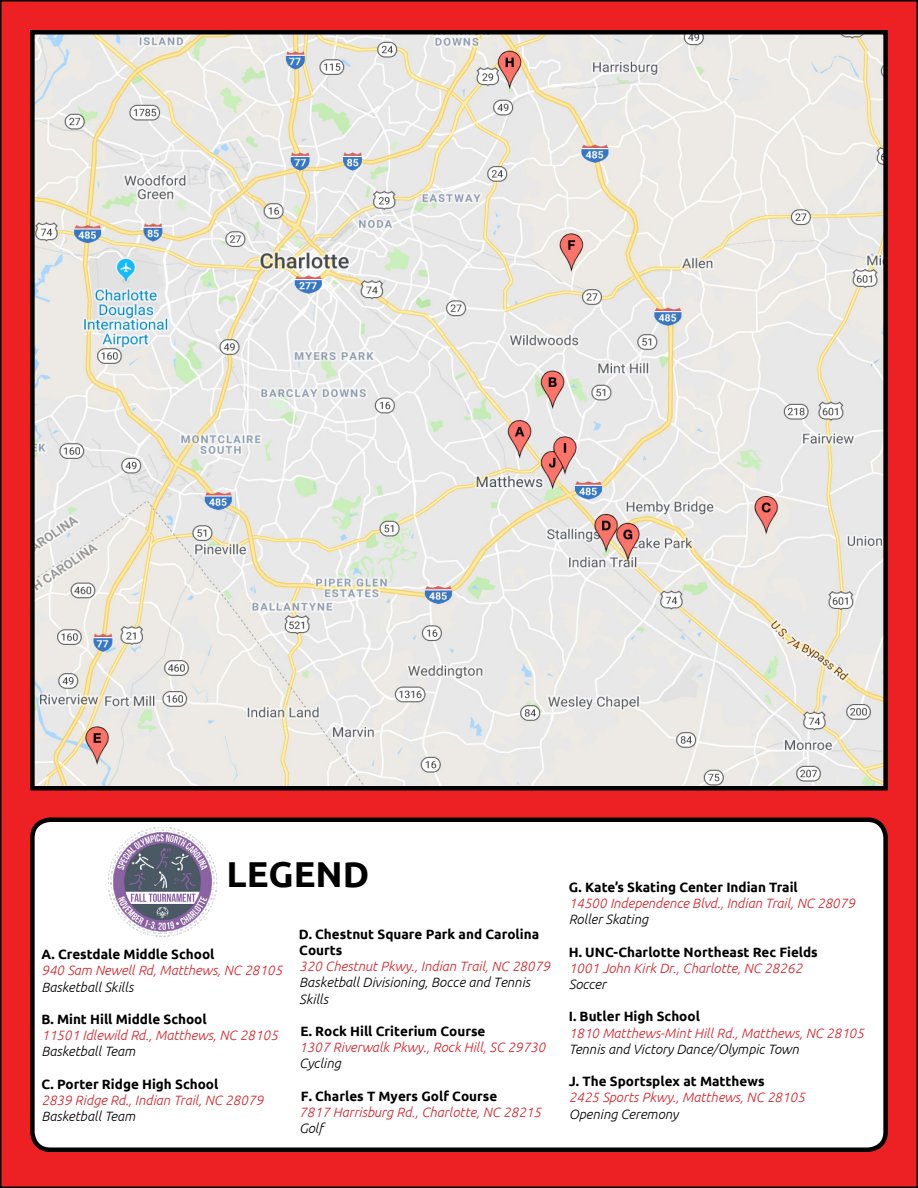
<style>
.page{position:relative;width:918px;height:1188px;background:#fff}
.page>*{position:absolute;margin:0;border:0;box-sizing:border-box;transform-origin:0 0}
.t1{font:700 36px "Ubuntu";color:#000}
.t2{font:italic 300 13.5px "Ubuntu";color:#d2232a}
.t3{font:700 13.5px/16.2px "Ubuntu";color:#000}
.t4{font:italic 300 13.5px/16.2px "Ubuntu";color:#000}
</style>
<div class="page">
<div style="left:1px;top:1px;width:916px;height:1186px;background:#ed2124"></div>
<img style="left:35px;top:35px;width:848px;height:750px">
<div style="left:30px;top:30px;width:858px;height:760px;border:4px solid #000"></div>
<div style="left:32px;top:820px;width:854px;height:330px;background:#fff;border-radius:18px"></div>
<div style="left:30px;top:818px;width:858px;height:334px;border:4px solid #000;border-radius:18px"></div>
<img style="left:108px;top:827px;width:110px;height:110px">
<h1 class="t1" style="left:226px;top:852px;width:144px">LEGEND</h1>
<p class="t3" style="left:41px;top:946px;width:175px">A. Crestdale Middle School</p>
<p class="t2" style="left:41px;top:962px;width:243px">940 Sam Newell Rd, Matthews, NC 28105</p>
<p class="t4" style="left:41px;top:978px;width:94px">Basketball Skills</p>
<p class="t3" style="left:41px;top:1011px;width:167px">B. Mint Hill Middle School</p>
<p class="t2" style="left:41px;top:1027px;width:238px">11501 Idlewild Rd., Matthews, NC 28105</p>
<p class="t4" style="left:41px;top:1043px;width:95px">Basketball Team</p>
<p class="t3" style="left:41px;top:1076px;width:178px">C. Porter Ridge High School</p>
<p class="t2" style="left:41px;top:1092px;width:223px">2839 Ridge Rd., Indian Trail, NC 28079</p>
<p class="t4" style="left:41px;top:1108px;width:95px">Basketball Team</p>
<p class="t3" style="left:299px;top:926px;width:242px">D. Chestnut Square Park and Carolina<br>Courts</p>
<p class="t2" style="left:299px;top:958px;width:252px">320 Chestnut Pkwy., Indian Trail, NC 28079</p>
<p class="t4" style="left:299px;top:974px;width:233px">Basketball Divisioning, Bocce and Tennis<br>Skills</p>
<p class="t3" style="left:300px;top:1023px;width:187px">E. Rock Hill Criterium Course</p>
<p class="t2" style="left:299px;top:1039px;width:248px">1307 Riverwalk Pkwy., Rock Hill, SC 29730</p>
<p class="t4" style="left:299px;top:1055px;width:43px">Cycling</p>
<p class="t3" style="left:301px;top:1088px;width:198px">F. Charles T Myers Golf Course</p>
<p class="t2" style="left:299px;top:1104px;width:243px">7817 Harrisburg Rd., Charlotte, NC 28215</p>
<p class="t4" style="left:299px;top:1120px;width:26px">Golf</p>
<p class="t3" style="left:569px;top:879px;width:231px">G. Kate’s Skating Center Indian Trail</p>
<p class="t2" style="left:569px;top:895px;width:288px">14500 Independence Blvd., Indian Trail, NC 28079</p>
<p class="t4" style="left:569px;top:911px;width:81px">Roller Skating</p>
<p class="t3" style="left:569px;top:944px;width:251px">H. UNC-Charlotte Northeast Rec Fields</p>
<p class="t2" style="left:569px;top:960px;width:235px">1001 John Kirk Dr., Charlotte, NC 28262</p>
<p class="t4" style="left:569px;top:976px;width:39px">Soccer</p>
<p class="t3" style="left:569px;top:1008px;width:133px">I. Butler High School</p>
<p class="t2" style="left:569px;top:1025px;width:297px">1810 Matthews-Mint Hill Rd., Matthews, NC 28105</p>
<p class="t4" style="left:569px;top:1041px;width:232px">Tennis and Victory Dance/Olympic Town</p>
<p class="t3" style="left:569px;top:1073px;width:197px">J. The Sportsplex at Matthews</p>
<p class="t2" style="left:569px;top:1090px;width:238px">2425 Sports Pkwy., Matthews, NC 28105</p>
<p class="t4" style="left:569px;top:1105px;width:111px">Opening Ceremony</p>
</div>
